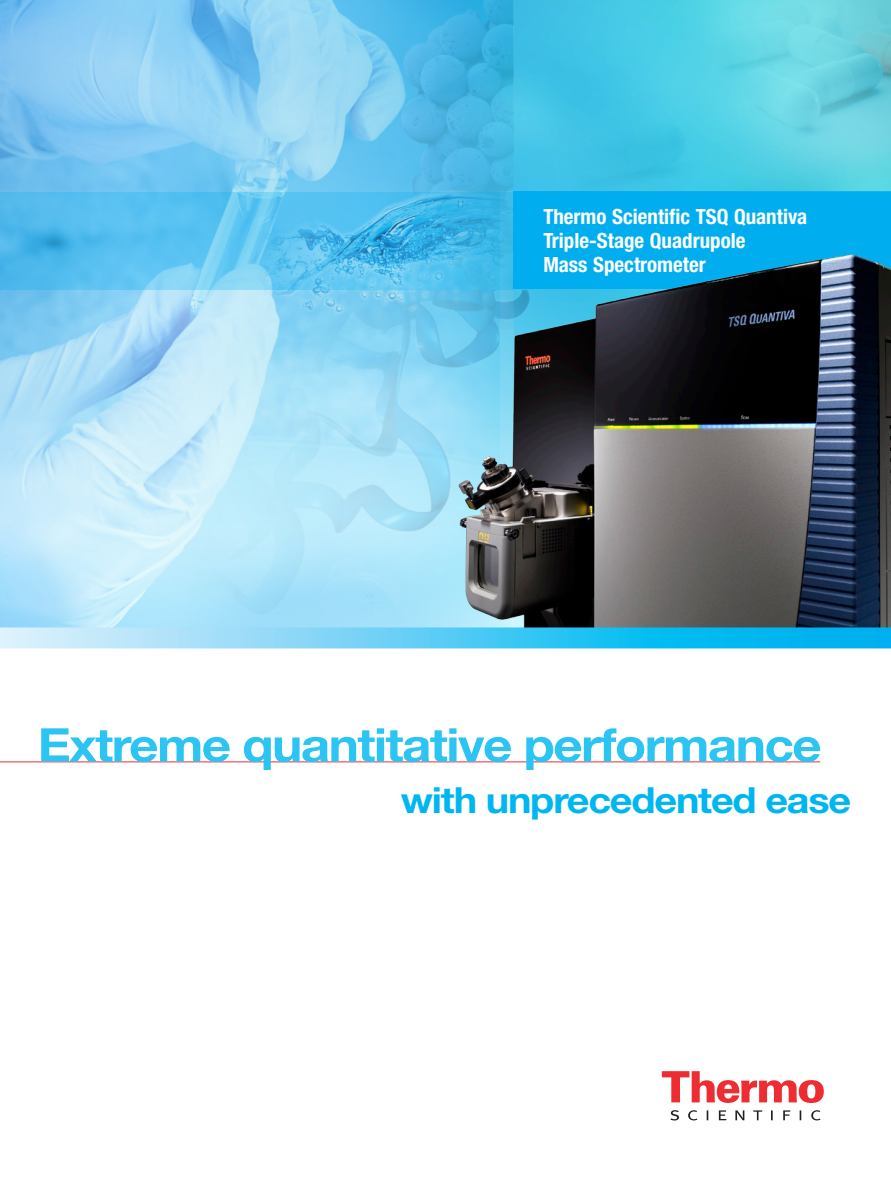
<style>
.page{position:relative;width:891px;height:1188px;background:#fff}
.page>*{position:absolute;margin:0;border:0;box-sizing:border-box;transform-origin:0 0}
.Title-line_1{font:700 46.5px "Helvetica Neue LT Std";letter-spacing:-.03em;color:#2bc4f3;scale:1.1 1}
.Title-line_2{font:700 36px "Helvetica Neue LT Std";letter-spacing:-.03em;color:#00b6f0;scale:1.1 1}
.Descriptor{font:700 condensed 21px/24px "Helvetica Neue LT Std";color:#fff}
</style>
<div class="page">
<svg style="left:662px;top:1071px;width:162px;height:32px"></svg>
<svg style="left:670px;top:1110px;width:151px;height:10px"></svg>
<hr style="left:0;top:762px;width:820px;height:1px;background:#ee2d33">
<img style="left:0;top:0;width:183px;height:627px">
<img style="left:183px;top:392px;width:206px;height:235px">
<img style="left:43px;top:0;width:207px;height:392px">
<img style="left:250px;top:0;width:264px;height:469px">
<svg style="left:0;top:192px;width:389px;height:98px;background:#5ac1ef"></svg>
<svg style="left:514px;top:0;width:377px;height:188px;background:#53cce3"></svg>
<img style="left:389px;top:188px;width:502px;height:439px">
<svg style="left:0;top:627px;width:891px;height:21px;background:#5bccf3"></svg>
<p class="Descriptor" style="left:543px;top:204px;width:265px">Thermo Scientific TSQ Quantiva</p>
<p class="Descriptor" style="left:543px;top:228px;width:204px">Triple-Stage Quadrupole<br>Mass Spectrometer</p>
<p class="Title-line_1" style="left:38px;top:716px;width:714px">Extreme quantitative performance</p>
<p class="Title-line_2" style="left:401px;top:777px;width:411px">with unprecedented ease</p>
</div>
